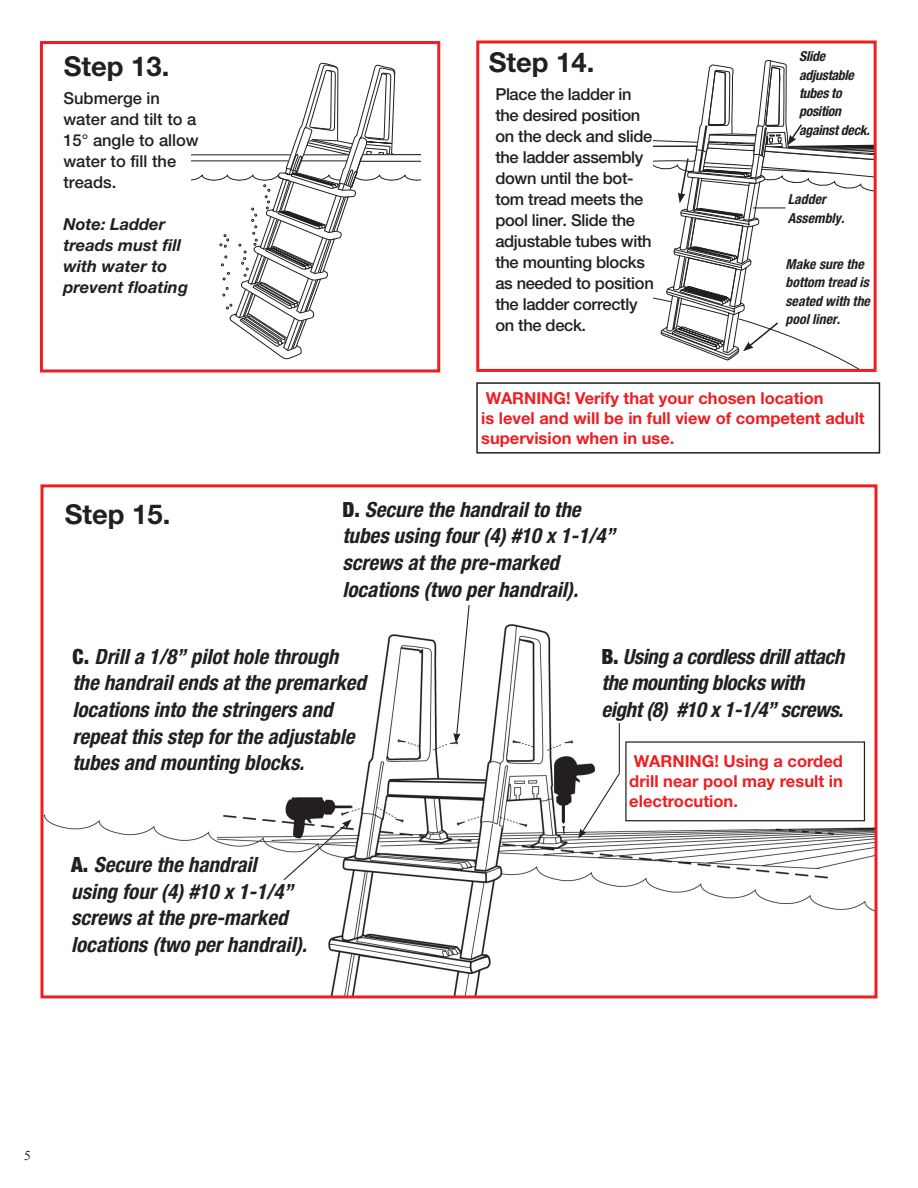
<style>
.page{position:relative;width:918px;height:1188px;background:#fff}
.page>*{position:absolute;margin:0;border:0;box-sizing:border-box;transform-origin:0 0}
.t1{font:700 27.45px "Helvetica Neue LT Std";color:#231f20}
.t2{font:italic 700 condensed 21px/26.7px "Helvetica Neue LT Std";color:#231f20}
.t3{font:italic 700 condensed 21px/26.7px "Helvetica Neue LT Std";letter-spacing:-.02em;color:#231f20}
.t4{font:500 16.5px/21px "Helvetica Neue LT Std";letter-spacing:-.02em;color:#231f20}
.t5{font:700 16.5px/19.8px "Helvetica Neue LT Std";color:#ee1f23;text-align:justify}
.t6{font:500 16.5px/21px "Helvetica Neue LT Std";color:#231f20}
.t7{font:italic 700 16.5px/21px "Helvetica Neue LT Std";color:#231f20}
.t8{font:italic 700 condensed 13.8px/18.5px "Helvetica Neue LT Std";color:#231f20}
.t9{font:italic 700 condensed 13.8px/18.5px "Helvetica Neue LT Std";letter-spacing:-.02em;color:#231f20}
.t10{font:13.5px "Times New Roman";color:#231f20}
.s1{font-weight:900;font-style:normal}
</style>
<div class="page">
<div style="left:40px;top:41px;width:400px;height:331px;background:#fff;border:3px solid #ee1f23"></div>
<svg style="left:192px;top:62px;width:228px;height:298px"></svg>
<div style="left:476px;top:40px;width:401px;height:332px;border:3px solid #ee1f23"></div>
<svg style="left:653px;top:54px;width:222px;height:306px"></svg>
<hr style="left:753px;top:208px;width:33px;height:1px;background:#231f20">
<img style="left:44px;top:624px;width:830px;height:370px">
<div style="left:40px;top:484px;width:838px;height:514px;border:3px solid #ee1f23"></div>
<svg style="left:282px;top:819px;width:70px;height:62px"></svg>
<svg style="left:453px;top:605px;width:17px;height:138px"></svg>
<svg style="left:578px;top:772px;width:43px;height:67px"></svg>
<hr style="left:619px;top:723px;width:1px;height:50px;background:#231f20">
<div style="left:626px;top:742px;width:238px;height:79px;background:#fff"></div>
<div style="left:625px;top:741px;width:240px;height:80px;border:1px solid #231f20"></div>
<div style="left:476px;top:382px;width:404px;height:72px;border:2px solid #231f20"></div>
<h1 class="t1" style="left:64px;top:49px;width:107px">Step 13.</h1>
<p class="t6" style="left:63px;top:88px;width:137px">Submerge in water and tilt to a<br>15° angle to allow water to fill the treads.</p>
<p class="t7" style="left:63px;top:214px;width:126px">Note: Ladder treads must fill with water to prevent floating</p>
<h1 class="t1" style="left:65px;top:498px;width:107px">Step 15.</h1>
<h1 class="t1" style="left:489px;top:45px;width:107px">Step 14.</h1>
<p class="t4" style="left:495px;top:84px;width:160px">Place the ladder in the desired position on the deck and slide the ladder assembly down until the bot&shy;tom tread meets the pool liner. Slide the adjustable tubes with the mounting blocks as needed to position the ladder correctly on the deck.</p>
<p class="t9" style="left:799px;top:47px;width:72px">Slide adjustable tubes to position against deck.</p>
<p class="t8" style="left:788px;top:190px;width:58px">Ladder<br>Assembly.</p>
<p class="t8" style="left:785px;top:255px;width:86px">Make sure the bottom tread is seated with the pool liner.</p>
<p class="t5" style="left:481px;top:388px;width:385px;text-align:left">WARNING! Verify that your chosen location<br>is level and will be in full view of competent adult supervision when in use.</p>
<p class="t2" style="left:342px;top:496px;width:274px"><span class="s1">D.</span> Secure the handrail to the tubes using four (4) #10 x 1-1/4” screws at the pre-marked locations (two per handrail).</p>
<p class="t2" style="left:72px;top:643px;width:295px"><span class="s1">C.</span> Drill a 1/8” pilot hole through the handrail ends at the premarked locations into the stringers and repeat this step for the adjustable tubes and mounting blocks.</p>
<p class="t3" style="left:602px;top:643px;width:244px"><span class="s1">B.</span> Using a cordless drill attach the mounting blocks with eight (8) #10 x 1-1/4” screws.</p>
<p class="t5" style="left:629px;top:751px;width:215px">WARNING! Using a corded drill near pool may result in electrocution.</p>
<p class="t2" style="left:71px;top:851px;width:237px"><span class="s1">A.</span> Secure the handrail using four (4) #10 x 1-1/4” screws at the pre-marked locations (two per handrail).</p>
<p class="t10" style="left:24px;top:1146px;width:8px">5</p>
</div>
